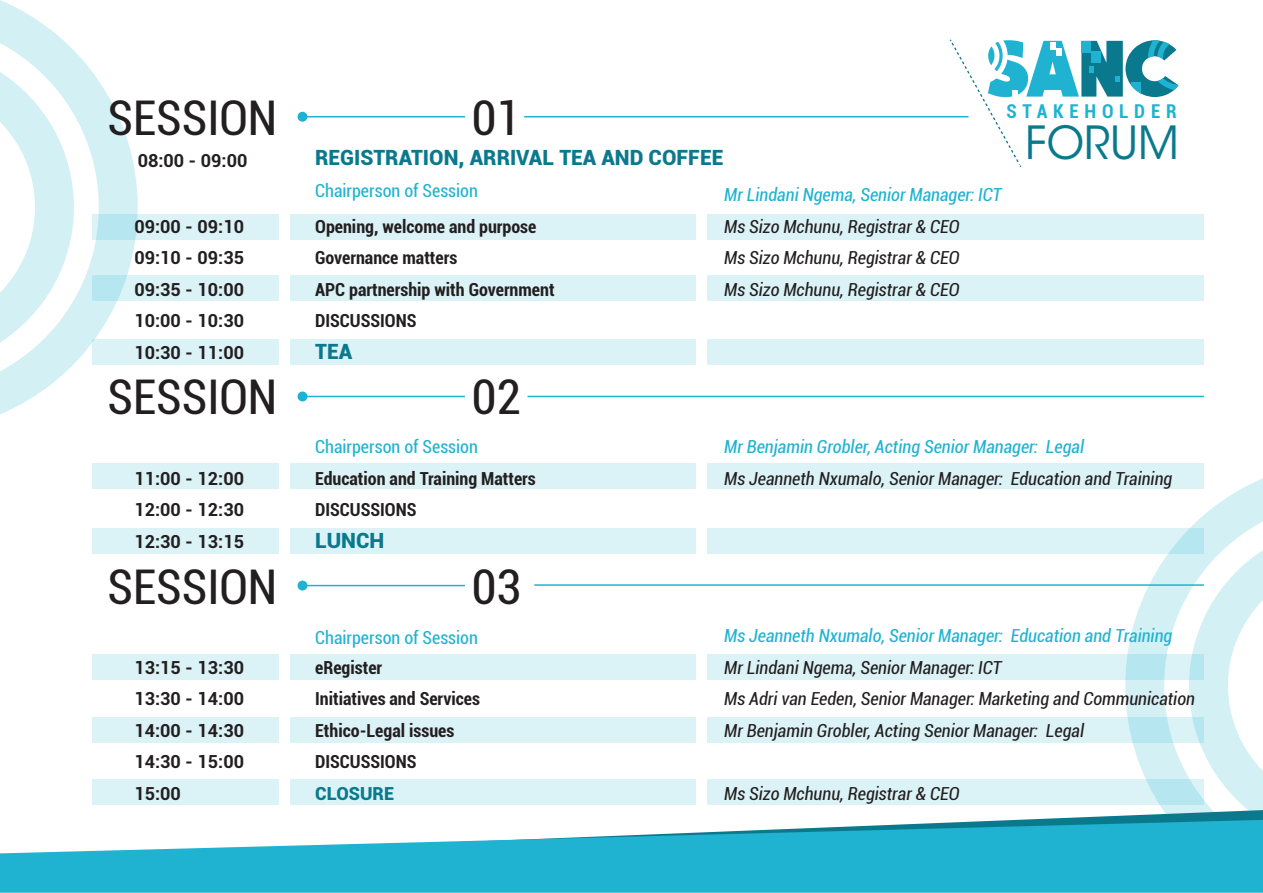
<style>
.page{position:relative;width:1263px;height:893px;background:#fff}
.page>*{position:absolute;margin:0;border:0;box-sizing:border-box;transform-origin:0 0}
.t1{font:condensed 47.85px "Roboto";color:#231f20}
.t2{font:45.45px "ITC Avant Garde Std";color:#0b798d}
.t3{font:900 21px "Roboto";color:#0b798d}
.t4{font:700 condensed 19.05px "Roboto";letter-spacing:.3em;color:#1fb3d1}
.t5{font:italic condensed 18px/31.5px "Roboto";color:#231f20;text-align:justify}
.t6{font:700 condensed 18px/31.5px "Roboto";color:#231f20}
.t7{font:700 18px/31.5px "Roboto";color:#231f20;text-align:justify}
.t8{font:italic condensed 18px "Roboto";color:#1fb3d1}
.t9{font:condensed 18px "Roboto";color:#1fb3d1}
.t10{font:900 18px "Roboto";color:#0b798d}
</style>
<div class="page">
<div style="left:93px;top:214px;width:1111px;height:25px;background:#dbf3f7"></div>
<div style="left:93px;top:275px;width:1111px;height:25px;background:#dbf3f7"></div>
<div style="left:93px;top:339px;width:1111px;height:25px;background:#dbf3f7"></div>
<div style="left:93px;top:464px;width:1111px;height:25px;background:#dbf3f7"></div>
<div style="left:93px;top:528px;width:1111px;height:25px;background:#dbf3f7"></div>
<div style="left:93px;top:717px;width:1111px;height:25px;background:#dbf3f7"></div>
<div style="left:93px;top:654px;width:1111px;height:25px;background:#dbf3f7"></div>
<div style="left:93px;top:780px;width:1111px;height:25px;background:#dbf3f7"></div>
<svg style="left:0;top:0;width:138px;height:414px;fill:#dbf3f7"></svg>
<svg style="left:1125px;top:478px;width:138px;height:332px;fill:#d3f0f5"></svg>
<div style="left:297px;top:112px;width:10px;height:10px;background:#1fb3d1;border-radius:50%"></div>
<hr style="left:302px;top:116px;width:163px;height:1px;background:#1fb3d1">
<hr style="left:524px;top:116px;width:444px;height:1px;background:#1fb3d1">
<div style="left:297px;top:581px;width:10px;height:9px;background:#1fb3d1;border-radius:50%"></div>
<hr style="left:302px;top:585px;width:163px;height:1px;background:#1fb3d1">
<svg style="left:950px;top:39px;width:228px;height:128px"></svg>
<div style="left:696px;top:201px;width:10px;height:606px;background:#fff"></div>
<div style="left:280px;top:164px;width:10px;height:643px;background:#fff"></div>
<svg style="left:1015px;top:810px;width:248px;height:10px"></svg>
<svg style="left:0;top:820px;width:1263px;height:73px;fill:#1fb3d1"></svg>
<div style="left:297px;top:391px;width:10px;height:10px;background:#1fb3d1;border-radius:50%"></div>
<hr style="left:302px;top:396px;width:163px;height:1px;background:#1fb3d1">
<hr style="left:527px;top:396px;width:677px;height:1px;background:#1fb3d1">
<hr style="left:534px;top:584px;width:670px;height:2px;background:#1fb3d1">
<h1 class="t1" style="left:107px;top:84px;width:171px">SESSION</h1>
<h1 class="t1" style="left:472px;top:84px;width:51px">01</h1>
<p class="t4" style="left:1006px;top:98px;width:172px">STAKEHOLDER</p>
<h2 class="t2" style="left:1025px;top:115px;width:155px">FORUM</h2>
<p class="t3" style="left:315px;top:143px;width:410px">REGISTRATION, ARRIVAL TEA AND COFFEE</p>
<p class="t9" style="left:315px;top:178px;width:164px">Chairperson of Session</p>
<p class="t7" style="left:138px;top:144px;width:111px">08:00 - 09:00</p>
<p class="t8" style="left:724px;top:182px;width:279px">Mr Lindani Ngema, Senior Manager: ICT</p>
<p class="t5" style="left:724px;top:210px;width:237px">Ms Sizo Mchunu, Registrar &amp; CEO Ms Sizo Mchunu, Registrar &amp; CEO Ms Sizo Mchunu, Registrar &amp; CEO</p>
<p class="t6" style="left:315px;top:210px;width:241px">Opening, welcome and purpose<br>Governance matters<br>APC partnership with Government<br>DISCUSSIONS</p>
<p class="t3" style="left:315px;top:336px;width:38px">TEA</p>
<p class="t7" style="left:134px;top:210px;width:111px">09:00 - 09:10<br>09:10 - 09:35<br>09:35 - 10:00<br>10:00 - 10:30<br>10:30 - 11:00</p>
<h1 class="t1" style="left:107px;top:364px;width:171px">SESSION</h1>
<h1 class="t1" style="left:472px;top:364px;width:51px">02</h1>
<p class="t7" style="left:134px;top:462px;width:111px">11:00 - 12:00<br>12:00 - 12:30<br>12:30 - 13:15</p>
<p class="t9" style="left:315px;top:434px;width:164px">Chairperson of Session</p>
<p class="t6" style="left:315px;top:462px;width:222px">Education and Training Matters<br>DISCUSSIONS</p>
<p class="t3" style="left:315px;top:525px;width:71px">LUNCH</p>
<h1 class="t1" style="left:107px;top:553px;width:171px">SESSION</h1>
<h1 class="t1" style="left:472px;top:553px;width:51px">03</h1>
<p class="t7" style="left:134px;top:651px;width:111px">13:15 - 13:30<br>13:30 - 14:00<br>14:00 - 14:30<br>14:30 - 15:00<br>15:00</p>
<p class="t9" style="left:315px;top:625px;width:164px">Chairperson of Session</p>
<p class="t6" style="left:315px;top:651px;width:166px">eRegister<br>Initiatives and Services<br>Ethico-Legal issues<br>DISCUSSIONS</p>
<p class="t10" style="left:315px;top:781px;width:80px">CLOSURE</p>
<p class="t8" style="left:724px;top:434px;width:361px">Mr Benjamin Grobler, Acting Senior Manager: Legal</p>
<p class="t5" style="left:724px;top:462px;width:450px">Ms Jeanneth Nxumalo, Senior Manager: Education and Training</p>
<p class="t8" style="left:724px;top:623px;width:450px">Ms Jeanneth Nxumalo, Senior Manager: Education and Training</p>
<p class="t5" style="left:724px;top:651px;width:472px;text-align:left">Mr Lindani Ngema, Senior Manager: ICT<br>Ms Adri van Eeden, Senior Manager: Marketing and Communication<br>Mr Benjamin Grobler, Acting Senior Manager: Legal</p>
<p class="t5" style="left:724px;top:777px;width:237px">Ms Sizo Mchunu, Registrar &amp; CEO</p>
</div>
